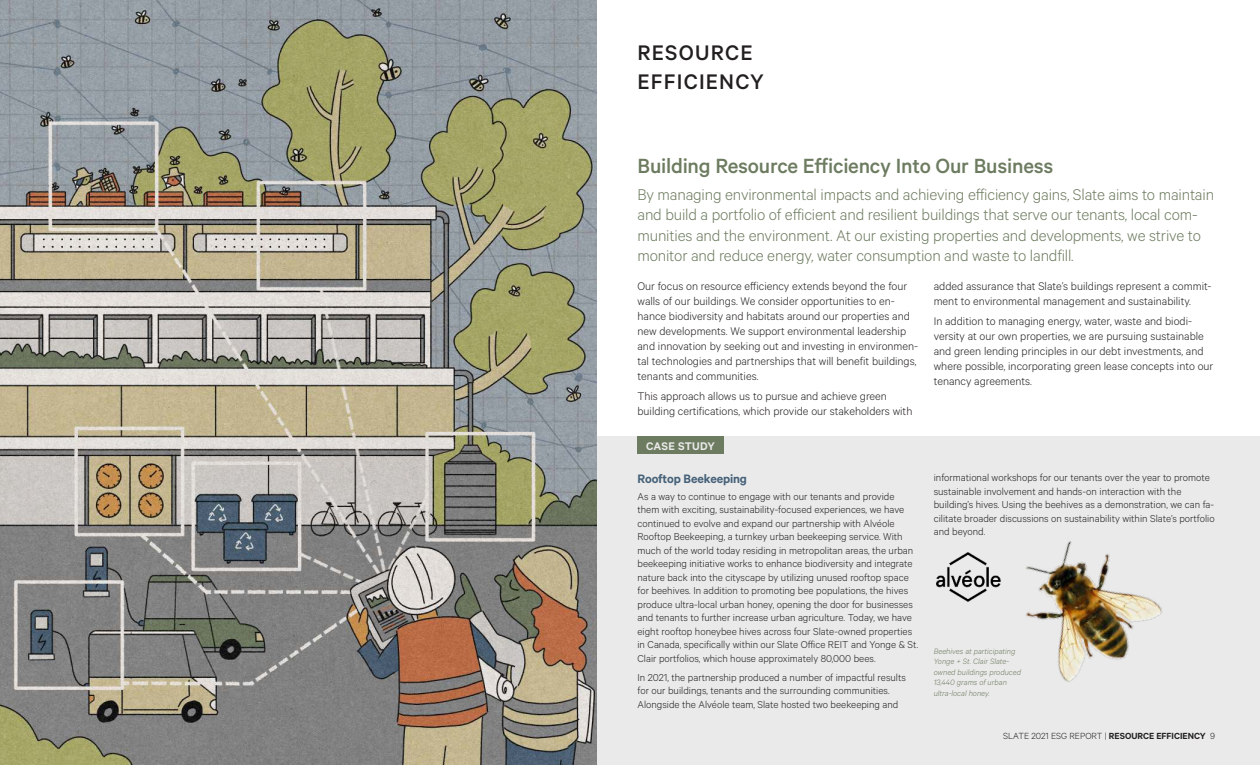
<style>
.page{position:relative;width:1260px;height:765px;background:#fff}
.page>*{position:absolute;margin:0;border:0;box-sizing:border-box;transform-origin:0 0}
.t1{font:500 23.75px/28.5px "Calibre";letter-spacing:.05em;color:#221f1f}
.t2{font:500 23.12px "Calibre";letter-spacing:-.01em;color:#6d7c60}
.t3{font:300 17.5px/20.2px "Calibre";letter-spacing:-.01em;color:#6d7c60}
.t4{font:600 13.75px "Calibre";letter-spacing:-.01em;color:#456179}
.t5{font:300 12.5px/15px "Calibre";color:#221f1f}
.t6{font:600 12.5px "Calibre";letter-spacing:.015em;color:#eaeaea}
.t7{font:300 11.25px/13.5px "Calibre";color:#221f1f}
.t8{font:300 10px "Calibre";color:#221f1f}
.t9{font:italic 300 8.75px/10.5px "Calibre";color:#6d7c60}
.s1{font-weight:600}
</style>
<div class="page">
<div style="left:596px;top:436px;width:664px;height:329px;background:#eaeaea"></div>
<img style="left:0;top:0;width:596px;height:765px">
<img style="left:936px;top:552px;width:50px;height:49px">
<div style="left:637px;top:436px;width:87px;height:18px;background:#6d7c60"></div>
<img style="left:986px;top:541px;width:177px;height:141px">
<h1 class="t1" style="left:638px;top:40px;width:128px">RESOURCE<br>EFFICIENCY</h1>
<h2 class="t2" style="left:638px;top:157px;width:417px">Building Resource Efficiency Into Our Business</h2>
<p class="t3" style="left:638px;top:185px;width:578px">By managing environmental impacts and achieving efficiency gains, Slate aims to maintain and build a portfolio of efficient and resilient buildings that serve our tenants, local com&shy;munities and the environment. At our existing properties and developments, we strive to monitor and reduce energy, water consumption and waste to landfill.</p>
<p class="t5" style="left:638px;top:279px;width:282px">Our focus on resource efficiency extends beyond the four walls of our buildings. We consider opportunities to en&shy;hance biodiversity and habitats around our properties and new developments. We support environmental leadership and innovation by seeking out and investing in environmen&shy;tal technologies and partnerships that will benefit buildings, tenants and communities.</p>
<p class="t5" style="left:638px;top:390px;width:276px">This approach allows us to pursue and achieve green building certifications, which provide our stakeholders with</p>
<p class="t6" style="left:646px;top:441px;width:70px">CASE STUDY</p>
<p class="t4" style="left:638px;top:474px;width:111px">Rooftop Beekeeping</p>
<p class="t7" style="left:638px;top:490px;width:282px">As a way to continue to engage with our tenants and provide them with exciting, sustainability-focused experiences, we have continued to evolve and expand our partnership with Alvéole Rooftop Beekeeping, a turnkey urban beekeeping service. With much of the world today residing in metropolitan areas, the urban beekeeping initiative works to enhance biodiversity and integrate nature back into the cityscape by utilizing unused rooftop space for beehives. In addition to promoting bee populations, the hives produce ultra-local urban honey, opening the door for businesses and tenants to further increase urban agriculture. Today, we have eight rooftop honeybee hives across four Slate-owned properties in Canada, specifically within our Slate Office REIT and Yonge &amp; St.<br>Clair portfolios, which house approximately 80,000 bees.</p>
<p class="t7" style="left:638px;top:671px;width:270px">In 2021, the partnership produced a number of impactful results for our buildings, tenants and the surrounding communities.<br>Alongside the Alvéole team, Slate hosted two beekeeping and</p>
<p class="t5" style="left:934px;top:279px;width:279px">added assurance that Slate’s buildings represent a commit&shy;ment to environmental management and sustainability.</p>
<p class="t5" style="left:934px;top:315px;width:281px">In addition to managing energy, water, waste and biodi&shy;versity at our own properties, we are pursuing sustainable and green lending principles in our debt investments, and where possible, incorporating green lease concepts into our tenancy agreements.</p>
<p class="t7" style="left:934px;top:471px;width:282px">informational workshops for our tenants over the year to promote sustainable involvement and hands-on interaction with the building’s hives. Using the beehives as a demonstration, we can fa&shy;cilitate broader discussions on sustainability within Slate’s portfolio and beyond.</p>
<p class="t9" style="left:934px;top:646px;width:89px">Beehives at participating<br>Yonge + St. Clair Slate&shy;owned buildings produced<br>13,440 grams of urban ultra-local honey.</p>
<p class="t8" style="left:1003px;top:732px;width:213px">SLATE 2021 ESG REPORT | <span class="s1">RESOURCE EFFICIENCY</span> 9</p>
</div>
